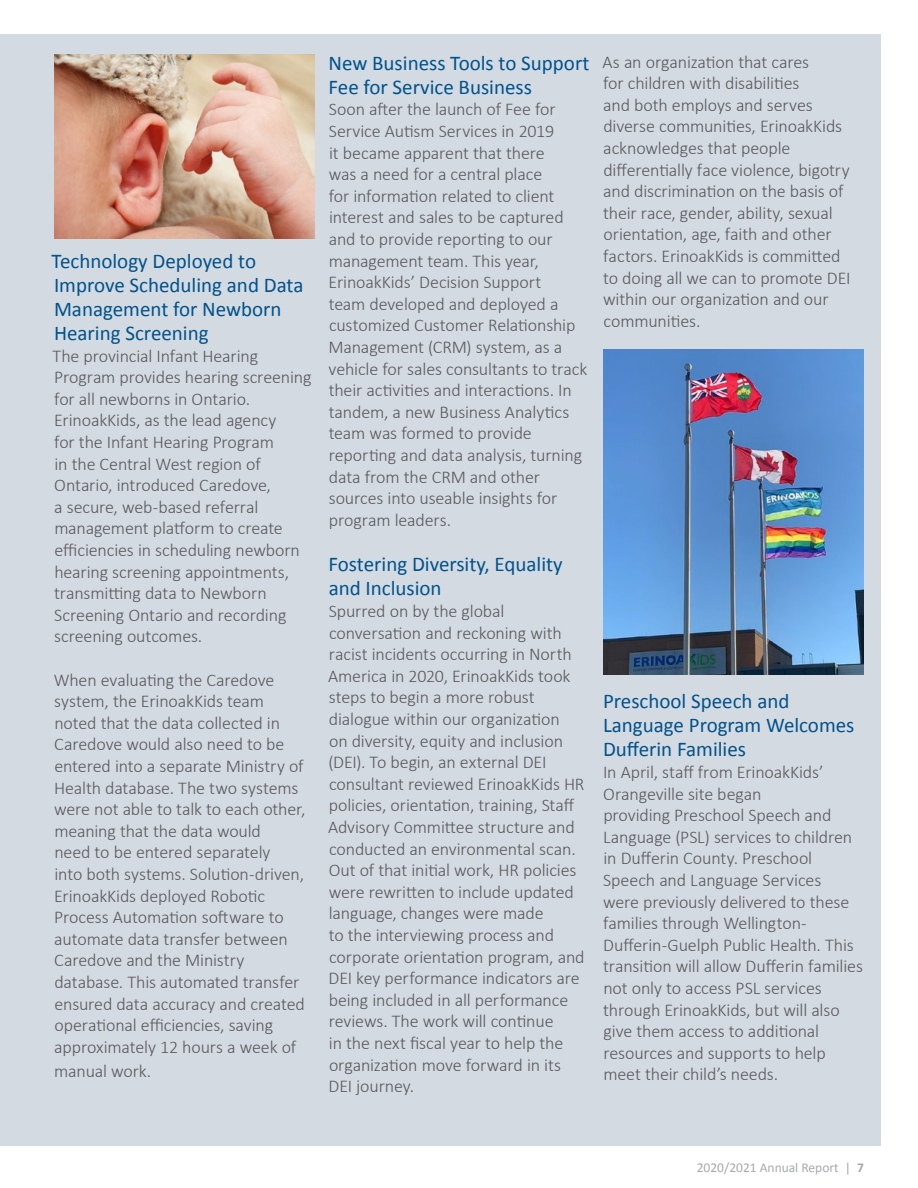
<style>
.page{position:relative;width:918px;height:1188px;background:#fff}
.page>*{position:absolute;margin:0;border:0;box-sizing:border-box;transform-origin:0 0}
.t1{font:21px/24px "Calibri";color:#00538b}
.t2{font:300 18px/21.6px "Calibri";letter-spacing:-.01em;color:#58595b}
.t3{font:13.5px "Calibri";color:#a7a9ac}
.s1{font-weight:700}
</style>
<div class="page">
<div style="left:0;top:34px;width:880px;height:1111px;background:#d4dae2"></div>
<img style="left:54px;top:54px;width:261px;height:185px">
<img style="left:603px;top:349px;width:261px;height:326px">
<p class="t1" style="left:52px;top:248px;width:206px">Technology Deployed to</p>
<p class="t1" style="left:54px;top:272px;width:251px">Improve Scheduling and Data<br>Management for Newborn</p>
<p class="t1" style="left:54px;top:320px;width:156px">Hearing Screening</p>
<p class="t2" style="left:53px;top:345px;width:261px">The provincial Infant Hearing<br>Program provides hearing screening for all newborns in Ontario.</p>
<p class="t2" style="left:54px;top:409px;width:224px">ErinoakKids, as the lead agency</p>
<p class="t2" style="left:54px;top:431px;width:221px">for the Infant Hearing Program</p>
<p class="t2" style="left:55px;top:453px;width:208px">in the Central West region of</p>
<p class="t2" style="left:54px;top:474px;width:218px">Ontario, introduced Caredove, a secure, web-based referral</p>
<p class="t2" style="left:54px;top:517px;width:247px">management platform to create efficiencies in scheduling newborn</p>
<p class="t2" style="left:54px;top:561px;width:236px">hearing screening appointments,</p>
<p class="t2" style="left:54px;top:582px;width:234px">transmitting data to Newborn<br>Screening Ontario and recording</p>
<p class="t2" style="left:54px;top:625px;width:150px">screening outcomes.</p>
<p class="t2" style="left:54px;top:669px;width:222px">When evaluating the Caredove system, the ErinoakKids team</p>
<p class="t2" style="left:54px;top:712px;width:253px">noted that the data collected in<br>Caredove would also need to be entered into a separate Ministry of<br>Health database. The two systems were not able to talk to each other, meaning that the data would<br>need to be entered separately</p>
<p class="t2" style="left:54px;top:863px;width:251px">into both systems. Solution-driven,<br>ErinoakKids deployed Robotic<br>Process Automation software to</p>
<p class="t2" style="left:54px;top:928px;width:235px">automate data transfer between<br>Caredove and the Ministry</p>
<p class="t2" style="left:54px;top:971px;width:252px">database. This automated transfer ensured data accuracy and created</p>
<p class="t2" style="left:55px;top:1014px;width:220px">operational efficiencies, saving</p>
<p class="t2" style="left:54px;top:1035px;width:244px;line-height:24px">approximately 12 hours a week of manual work.</p>
<p class="t1" style="left:329px;top:50px;width:262px">New Business Tools to Support<br>Fee for Service Business</p>
<p class="t2" style="left:329px;top:98px;width:228px">Soon after the launch of Fee for<br>Service Autism Services in 2019</p>
<p class="t2" style="left:329px;top:142px;width:218px">it became apparent that there was a need for a central place</p>
<p class="t2" style="left:329px;top:185px;width:227px">for information related to client</p>
<p class="t2" style="left:329px;top:206px;width:236px">interest and sales to be captured</p>
<p class="t2" style="left:329px;top:228px;width:225px">and to provide reporting to our</p>
<p class="t2" style="left:329px;top:250px;width:212px">management team. This year,</p>
<p class="t2" style="left:329px;top:271px;width:214px">ErinoakKids’ Decision Support</p>
<p class="t2" style="left:329px;top:293px;width:231px">team developed and deployed a</p>
<p class="t2" style="left:329px;top:314px;width:248px">customized Customer Relationship</p>
<p class="t2" style="left:329px;top:336px;width:260px">Management (CRM) system, as a vehicle for sales consultants to track</p>
<p class="t2" style="left:329px;top:379px;width:245px">their activities and interactions. In tandem, a new Business Analytics</p>
<p class="t2" style="left:329px;top:422px;width:205px">team was formed to provide</p>
<p class="t2" style="left:329px;top:444px;width:255px">reporting and data analysis, turning</p>
<p class="t2" style="left:329px;top:466px;width:230px">data from the CRM and other sources into useable insights for program leaders.</p>
<p class="t1" style="left:329px;top:552px;width:236px">Fostering Diversity, Equality and Inclusion</p>
<p class="t2" style="left:328px;top:600px;width:245px">Spurred on by the global conversation and reckoning with racist incidents occurring in North<br>America in 2020, ErinoakKids took</p>
<p class="t2" style="left:329px;top:686px;width:208px">steps to begin a more robust</p>
<p class="t2" style="left:329px;top:708px;width:232px">dialogue within our organization</p>
<p class="t2" style="left:329px;top:730px;width:236px">on diversity, equity and inclusion</p>
<p class="t2" style="left:328px;top:751px;width:258px">(DEI). To begin, an external DEI consultant reviewed ErinoakKids HR policies, orientation, training, Staff Advisory Committee structure and</p>
<p class="t2" style="left:329px;top:838px;width:248px">conducted an environmental scan.</p>
<p class="t2" style="left:329px;top:859px;width:249px">Out of that initial work, HR policies were rewritten to include updated</p>
<p class="t2" style="left:329px;top:902px;width:227px">language, changes were made to the interviewing process and</p>
<p class="t2" style="left:329px;top:946px;width:257px">corporate orientation program, and<br>DEI key performance indicators are</p>
<p class="t2" style="left:329px;top:989px;width:241px">being included in all performance</p>
<p class="t2" style="left:329px;top:1010px;width:236px">reviews. The work will continue in the next fiscal year to help the organization move forward in its<br>DEI journey.</p>
<p class="t2" style="left:602px;top:51px;width:208px">As an organization that cares for children with disabilities</p>
<p class="t2" style="left:603px;top:94px;width:211px">and both employs and serves</p>
<p class="t2" style="left:603px;top:115px;width:240px">diverse communities, ErinoakKids</p>
<p class="t2" style="left:603px;top:137px;width:189px">acknowledges that people</p>
<p class="t2" style="left:603px;top:159px;width:248px">differentially face violence, bigotry and discrimination on the basis of</p>
<p class="t2" style="left:603px;top:202px;width:231px">their race, gender, ability, sexual</p>
<p class="t2" style="left:603px;top:223px;width:249px">orientation, age, faith and other factors. ErinoakKids is committed to doing all we can to promote DEI within our organization and our communities.</p>
<p class="t1" style="left:603px;top:689px;width:188px">Preschool Speech and</p>
<p class="t1" style="left:603px;top:713px;width:253px">Language Program Welcomes<br>Dufferin Families</p>
<p class="t2" style="left:603px;top:761px;width:222px">In April, staff from ErinoakKids’</p>
<p class="t2" style="left:603px;top:783px;width:160px">Orangeville site began</p>
<p class="t2" style="left:603px;top:804px;width:251px">providing Preschool Speech and<br>Language (PSL) services to children in Dufferin County. Preschool<br>Speech and Language Services</p>
<p class="t2" style="left:603px;top:891px;width:248px">were previously delivered to these</p>
<p class="t2" style="left:603px;top:912px;width:261px">families through Wellington-Dufferin-Guelph Public Health. This transition will allow Dufferin families not only to access PSL services through ErinoakKids, but will also give them access to additional</p>
<p class="t2" style="left:603px;top:1042px;width:224px">resources and supports to help</p>
<p class="t2" style="left:603px;top:1063px;width:176px">meet their child’s needs.</p>
<p class="t3" style="left:697px;top:1158px;width:169px">2020/2021 Annual Report | <span class="s1">7</span></p>
</div>
